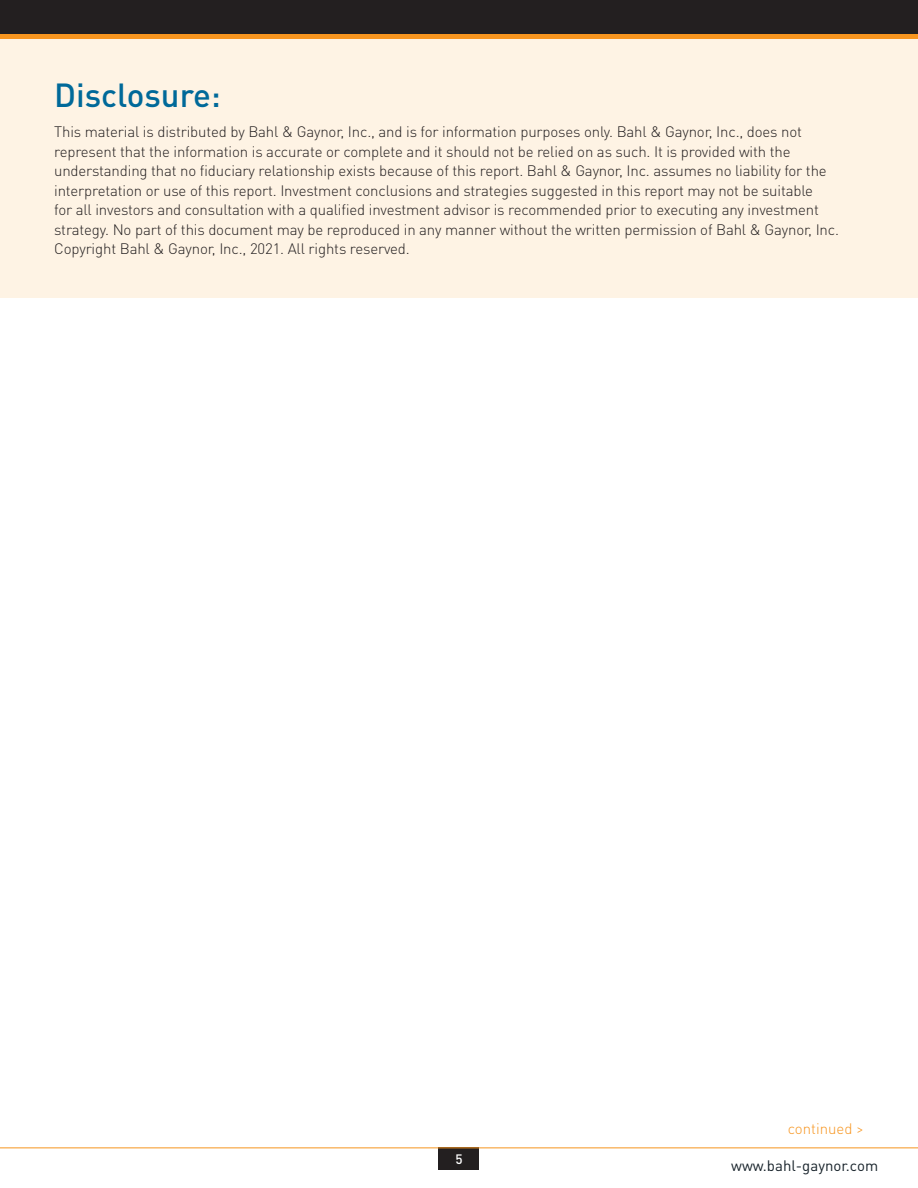
<style>
.page{position:relative;width:918px;height:1188px;background:#fff}
.page>*{position:absolute;margin:0;border:0;box-sizing:border-box;transform-origin:0 0}
.t1{font:500 33px "DIN Pro";color:#006999}
.t2{font:300 15px/19.5px "DIN Pro";letter-spacing:-.01em;color:#231f20}
.t3{font:15px "DIN Pro";color:#17222a}
.t4{font:300 15px "DIN Pro";color:#f7951f}
.t5{font:500 13.5px "DIN Pro";color:#fff}
</style>
<div class="page">
<div style="left:439px;top:1148px;width:40px;height:22px;background:#231f20"></div>
<hr style="left:0;top:1148px;width:918px;height:1px;background:#f7951f">
<div style="left:0;top:0;width:918px;height:38px;background:#231f20"></div>
<div style="left:0;top:34px;width:918px;height:5px;background:#f7951f"></div>
<div style="left:0;top:39px;width:918px;height:259px;background:#fef3e4"></div>
<h1 class="t1" style="left:54px;top:73px;width:168px">Disclosure:</h1>
<p class="t2" style="left:54px;top:121px;width:786px">This material is distributed by Bahl &amp; Gaynor, Inc., and is for information purposes only. Bahl &amp; Gaynor, Inc., does not represent that the information is accurate or complete and it should not be relied on as such. It is provided with the understanding that no fiduciary relationship exists because of this report. Bahl &amp; Gaynor, Inc. assumes no liability for the interpretation or use of this report. Investment conclusions and strategies suggested in this report may not be suitable<br>for all investors and consultation with a qualified investment advisor is recommended prior to executing any investment strategy. No part of this document may be reproduced in any manner without the written permission of Bahl &amp; Gaynor, Inc.<br>Copyright Bahl &amp; Gaynor, Inc., 2021. All rights reserved.</p>
<p class="t5" style="left:455px;top:1150px;width:9px">5</p>
<p class="t4" style="left:788px;top:1118px;width:78px">continued &gt;</p>
<p class="t3" style="left:731px;top:1155px;width:149px">www.bahl-gaynor.com</p>
</div>
